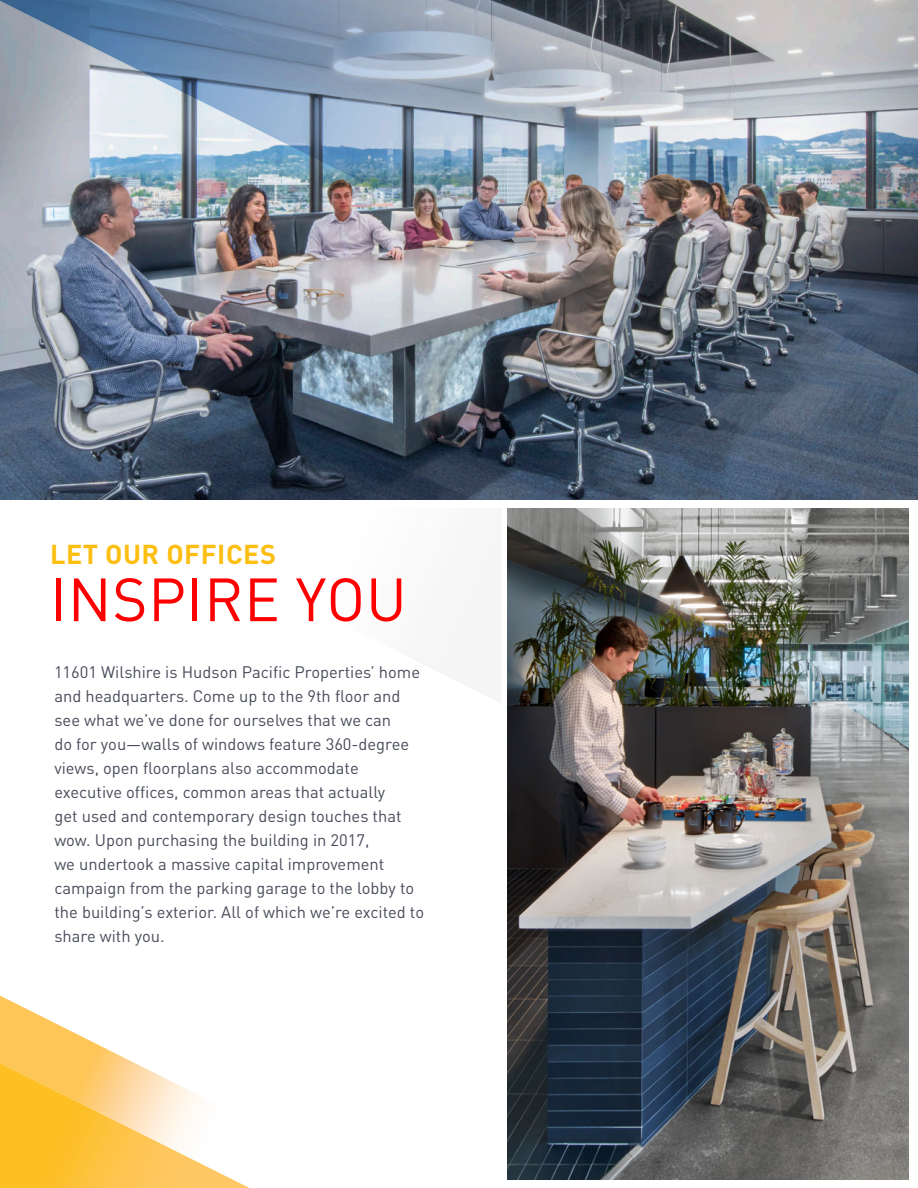
<style>
.page{position:relative;width:918px;height:1188px;background:#fff}
.page>*{position:absolute;margin:0;border:0;box-sizing:border-box;transform-origin:0 0}
.t1{font:60px "DINOT";letter-spacing:.01em;color:#f00}
.t2{font:700 27px "DINOT";letter-spacing:.02em;color:#fdbe12}
.t3{font:16.5px/24px "DINOT";color:#484c5a}
</style>
<div class="page">
<img style="left:507px;top:508px;width:402px;height:671px">
<img style="left:0;top:459px;width:918px;height:40px">
<img style="left:0;top:996px;width:132px;height:66px">
<img style="left:0;top:1063px;width:249px;height:125px">
<img style="left:0;top:0;width:918px;height:459px">
<img style="left:171px;top:0;width:747px;height:374px">
<h2 class="t2" style="left:50px;top:545px;width:228px">LET OUR OFFICES</h2>
<h1 class="t1" style="left:50px;top:578px;width:358px">INSPIRE YOU</h1>
<p class="t3" style="left:54px;top:658px;width:372px">11601 Wilshire is Hudson Pacific Properties’ home and headquarters. Come up to the 9th floor and see what we’ve done for ourselves that we can<br>do for you—walls of windows feature 360-degree views, open floorplans also accommodate executive offices, common areas that actually<br>get used and contemporary design touches that wow. Upon purchasing the building in 2017,<br>we undertook a massive capital improvement campaign from the parking garage to the lobby to the building’s exterior. All of which we’re excited to share with you.</p>
</div>
